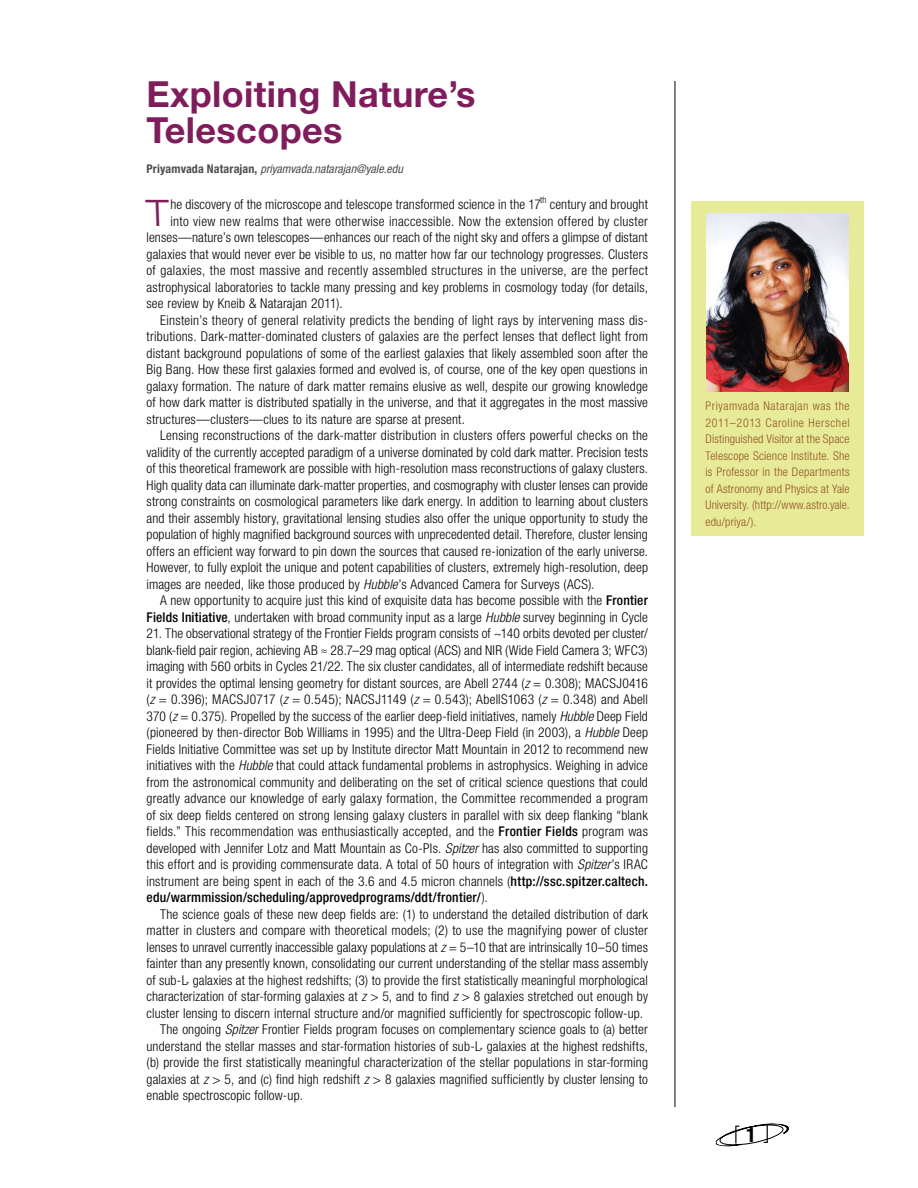
<style>
.page{position:relative;width:918px;height:1188px;background:#fff}
.page>*{position:absolute;margin:0;border:0;box-sizing:border-box;transform-origin:0 0}
.body-text{font:300 expanded 36.6px "Helvetica Neue LT Std";color:#7f1d5c}
.t1{font:700 36px/36px "Helvetica Neue LT Std";letter-spacing:.01em;color:#7f1d5c}
.t2{font:700 condensed 21px "Helvetica Neue LT Std";color:#000}
.body-text-2{font:300 condensed 13.5px/16.5px "Helvetica Neue LT Std";letter-spacing:.01em;color:#000;text-align:justify}
.body-text-3{font:300 condensed 13.5px "Helvetica Neue LT Std";letter-spacing:.03em;color:#000}
.SideBar{font:300 condensed 12px/16.5px "Helvetica Neue LT Std";letter-spacing:.005em;color:#955327;text-align:justify}
.author{font:italic condensed 12px "Helvetica Neue LT Std";letter-spacing:.005em;color:#4d4d4f}
.s1{font-weight:700;font-style:normal}
.s2{font-style:italic}
.s3{font-weight:500}
</style>
<div class="page">
<svg style="left:715px;top:1123px;width:74px;height:24px"></svg>
<hr style="left:675px;top:81px;width:1px;height:1026px;background:#000">
<div style="left:692px;top:201px;width:172px;height:335px;background:#e7eb97"></div>
<img style="left:707px;top:214px;width:141px;height:178px">
<p class="t1" style="left:147px;top:75px;width:331px">Exploiting Nature’s<br>Telescopes</p>
<p class="author" style="left:147px;top:162px;width:258px"><span class="s1">Priyamvada Natarajan,</span> priyamvada.natarajan@yale.edu</p>
<p class="body-text" style="left:147px;top:191px;width:25px">T</p>
<p class="body-text-2" style="left:170px;top:196px;width:479px">he discovery of the microscope and telescope transformed science in the 17<sup>th</sup> century and brought</p>
<p class="body-text-2" style="left:170px;top:213px;width:479px">into view new realms that were otherwise inaccessible. Now the extension offered by cluster</p>
<p class="body-text-2" style="left:147px;top:229px;width:503px">lenses—nature’s own telescopes—enhances our reach of the night sky and offers a glimpse of distant</p>
<p class="body-text-2" style="left:147px;top:246px;width:503px">galaxies that would never ever be visible to us, no matter how far our technology progresses. Clusters</p>
<p class="body-text-3" style="left:147px;top:263px;width:503px">of galaxies, the most massive and recently assembled structures in the universe, are the perfect</p>
<p class="body-text-2" style="left:147px;top:279px;width:503px">astrophysical laboratories to tackle many pressing and key problems in cosmology today (for details,</p>
<p class="body-text-2" style="left:147px;top:295px;width:198px">see review by Kneib &amp; Natarajan 2011).</p>
<p class="body-text-2" style="left:147px;top:312px;width:503px;text-indent:14px">Einstein’s theory of general relativity predicts the bending of light rays by intervening mass dis&shy;tributions. Dark-matter-dominated clusters of galaxies are the perfect lenses that deflect light from distant background populations of some of the earliest galaxies that likely assembled soon after the Big Bang. How these first galaxies formed and evolved is, of course, one of the key open questions in galaxy formation. The nature of dark matter remains elusive as well, despite our growing knowledge of how dark matter is distributed spatially in the universe, and that it aggregates in the most massive structures—clusters—clues to its nature are sparse at present.</p>
<p class="body-text-2" style="left:147px;top:427px;width:503px;text-indent:14px">Lensing reconstructions of the dark-matter distribution in clusters offers powerful checks on the validity of the currently accepted paradigm of a universe dominated by cold dark matter. Precision tests of this theoretical framework are possible with high-resolution mass reconstructions of galaxy clusters.<br>High quality data can illuminate dark-matter properties, and cosmography with cluster lenses can provide strong constraints on cosmological parameters like dark energy. In addition to learning about clusters and their assembly history, gravitational lensing studies also offer the unique opportunity to study the population of highly magnified background sources with unprecedented detail. Therefore, cluster lensing offers an efficient way forward to pin down the sources that caused re-ionization of the early universe.<br>However, to fully exploit the unique and potent capabilities of clusters, extremely high-resolution, deep images are needed, like those produced by <span class="s2">Hubble</span>’s Advanced Camera for Surveys (ACS).</p>
<p class="body-text-2" style="left:147px;top:592px;width:503px;text-align:right">A new opportunity to acquire just this kind of exquisite data has become possible with the <span class="s3">Frontier<br>Fields Initiative</span>, undertaken with broad community input as a large <span class="s2">Hubble</span> survey beginning in Cycle</p>
<p class="body-text-2" style="left:147px;top:625px;width:503px">21. The observational strategy of the Frontier Fields program consists of ~140 orbits devoted per cluster/ blank-field pair region, achieving AB ≈ 28.7–29 mag optical (ACS) and NIR (Wide Field Camera 3; WFC3) imaging with 560 orbits in Cycles 21/22. The six cluster candidates, all of intermediate redshift because it provides the optimal lensing geometry for distant sources, are Abell 2744 (<span class="s2">z</span> = 0.308); MACSJ0416 (<span class="s2">z</span> = 0.396); MACSJ0717 (<span class="s2">z</span> = 0.545); NACSJ1149 (<span class="s2">z</span> = 0.543); AbellS1063 (<span class="s2">z</span> = 0.348) and Abell 370 (<span class="s2">z</span> = 0.375). Propelled by the success of the earlier deep-field initiatives, namely <span class="s2">Hubble</span> Deep Field (pioneered by then-director Bob Williams in 1995) and the Ultra-Deep Field (in 2003), a <span class="s2">Hubble</span> Deep Fields Initiative Committee was set up by Institute director Matt Mountain in 2012 to recommend new initiatives with the <span class="s2">Hubble</span> that could attack fundamental problems in astrophysics. Weighing in advice from the astronomical community and deliberating on the set of critical science questions that could greatly advance our knowledge of early galaxy formation, the Committee recommended a program of six deep fields centered on strong lensing galaxy clusters in parallel with six deep flanking “blank fields.” This recommendation was enthusiastically accepted, and the <span class="s3">Frontier Fields</span> program was developed with Jennifer Lotz and Matt Mountain as Co-PIs. <span class="s2">Spitzer</span> has also committed to supporting this effort and is providing commensurate data. A total of 50 hours of integration with <span class="s2">Spitzer</span>’s IRAC instrument are being spent in each of the 3.6 and 4.5 micron channels (<span class="s3">http://ssc.spitzer.caltech. edu/warmmission/scheduling/approvedprograms/ddt/frontier/</span>).</p>
<p class="body-text-2" style="left:147px;top:906px;width:503px;text-indent:14px">The science goals of these new deep fields are: (1) to understand the detailed distribution of dark matter in clusters and compare with theoretical models; (2) to use the magnifying power of cluster lenses to unravel currently inaccessible galaxy populations at <span class="s2">z</span> = 5–10 that are intrinsically 10–50 times fainter than any presently known, consolidating our current understanding of the stellar mass assembly of sub-L<sub>*</sub> galaxies at the highest redshifts; (3) to provide the first statistically meaningful morphological characterization of star-forming galaxies at <span class="s2">z</span> &gt; 5, and to find <span class="s2">z</span> &gt; 8 galaxies stretched out enough by cluster lensing to discern internal structure and/or magnified sufficiently for spectroscopic follow-up.</p>
<p class="body-text-2" style="left:147px;top:1021px;width:503px;text-indent:14px">The ongoing <span class="s2">Spitzer</span> Frontier Fields program focuses on complementary science goals to (a) better understand the stellar masses and star-formation histories of sub-L<sub>*</sub> galaxies at the highest redshifts, (b) provide the first statistically meaningful characterization of the stellar populations in star-forming galaxies at <span class="s2">z</span> &gt; 5, and (c) find high redshift <span class="s2">z</span> &gt; 8 galaxies magnified sufficiently by cluster lensing to enable spectroscopic follow-up.</p>
<p class="SideBar" style="left:705px;top:398px;width:146px">Priyamvada Natarajan was the 2011–2013 Caroline Herschel Distinguished Visitor at the Space Telescope Science Institute. She is Professor in the Departments of Astronomy and Physics at Yale University. (http://www.astro.yale. edu/priya/).</p>
<p class="t2" style="left:746px;top:1122px;width:12px">1</p>
</div>
